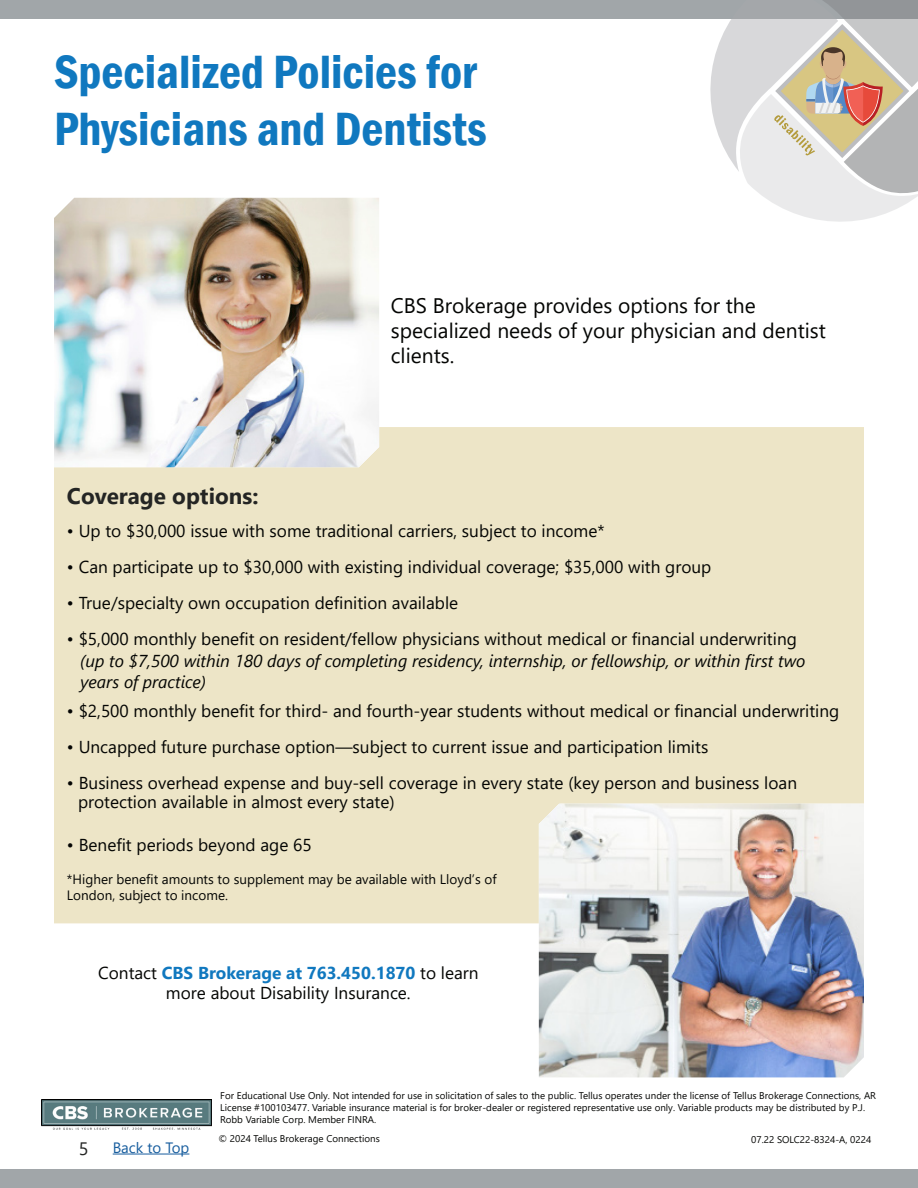
<style>
.page{position:relative;width:918px;height:1188px;background:#fff}
.page>*{position:absolute;margin:0;border:0;box-sizing:border-box;transform-origin:0 0}
.t1{font:600 condensed 48px/57.6px "Franklin Gothic";color:#1078bf}
.t2{font:700 22.5px "Segoe UI";color:#242524}
.t3{font:21px/25.2px "Segoe UI";color:#040503}
.t4{font:18px "Segoe UI";color:#242524}
.t5{font:17.25px/20.7px "Segoe UI";color:#040503;text-align:center}
.t6{font:italic 17.25px/21px "Segoe UI";color:#040503}
.t7{font:15px "Segoe UI";color:#175d9e}
.t8{font:13.5px/16.5px "Segoe UI";color:#040503}
.t9{font:9.75px/11.7px "Segoe UI";color:#040503}
.s1{font-weight:700;color:#1078bf}
</style>
<div class="page">
<div style="left:0;top:0;width:918px;height:18px;background:#a1a6a9"></div>
<hr style="left:113px;top:1154px;width:76px;height:1px;background:#175d9e">
<div style="left:0;top:1170px;width:918px;height:18px;background:#a1a6a9"></div>
<svg style="left:710px;top:0;width:208px;height:222px"></svg>
<img style="left:42px;top:1099px;width:169px;height:30px">
<div style="left:54px;top:427px;width:810px;height:496px;background:#ede5c7"></div>
<img style="left:539px;top:804px;width:325px;height:273px">
<img style="left:54px;top:198px;width:325px;height:269px">
<p class="t1" style="left:54px;top:42px;width:434px">Specialized Policies for<br>Physicians and Dentists</p>
<p class="t2" style="left:67px;top:475px;width:193px">Coverage options:</p>
<p class="t3" style="left:391px;top:291px;width:437px">CBS Brokerage provides options for the specialized needs of your physician and dentist clients.</p>
<p class="t5" style="left:67px;top:519px;width:539px">• Up to $30,000 issue with some traditional carriers, subject to income*</p>
<p class="t5" style="left:67px;top:555px;width:646px">• Can participate up to $30,000 with existing individual coverage; $35,000 with group</p>
<p class="t5" style="left:67px;top:591px;width:393px">• True/specialty own occupation definition available</p>
<p class="t5" style="left:67px;top:627px;width:731px">• $5,000 monthly benefit on resident/fellow physicians without medical or financial underwriting</p>
<p class="t6" style="left:80px;top:648px;width:727px">(up to $7,500 within 180 days of completing residency, internship, or fellowship, or within first two years of practice)</p>
<p class="t5" style="left:67px;top:699px;width:774px">• $2,500 monthly benefit for third- and fourth-year students without medical or financial underwriting</p>
<p class="t5" style="left:67px;top:735px;width:643px">• Uncapped future purchase option—subject to current issue and participation limits</p>
<p class="t5" style="left:67px;top:771px;width:732px">• Business overhead expense and buy-sell coverage in every state (key person and business loan</p>
<p class="t5" style="left:78px;top:790px;width:318px">protection available in almost every state)</p>
<p class="t5" style="left:67px;top:833px;width:246px">• Benefit periods beyond age 65</p>
<p class="t8" style="left:67px;top:869px;width:431px">*Higher benefit amounts to supplement may be available with Lloyd’s of<br>London, subject to income.</p>
<p class="t5" style="left:98px;top:961px;width:382px">Contact <span class="s1">CBS Brokerage at 763.450.1870</span> to learn more about Disability Insurance.</p>
<p class="t4" style="left:79px;top:1132px;width:11px">5</p>
<p class="t7" style="left:113px;top:1133px;width:78px">Back to Top</p>
<p class="t9" style="left:220px;top:1089px;width:657px">For Educational Use Only. Not intended for use in solicitation of sales to the public. Tellus operates under the license of Tellus Brokerage Connections, AR<br>License #100103477. Variable insurance material is for broker-dealer or registered representative use only. Variable products may be distributed by P.J.<br>Robb Variable Corp. Member FINRA.</p>
<p class="t9" style="left:219px;top:1132px;width:163px">© 2024 Tellus Brokerage Connections</p>
<p class="t9" style="left:751px;top:1133px;width:122px">07.22 SOLC22-8324-A, 0224</p>
</div>
